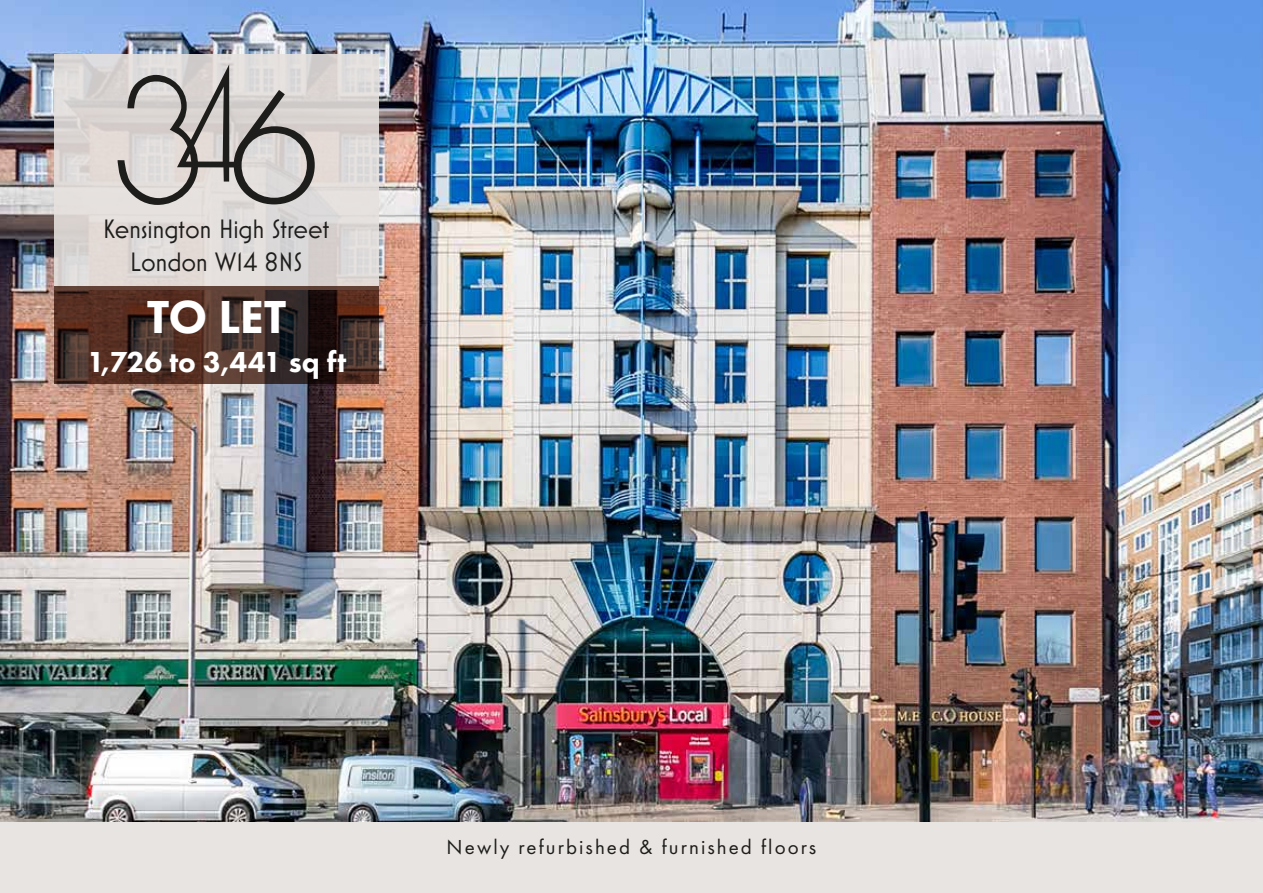
<style>
.page{position:relative;width:1263px;height:893px;background:#fff}
.page>*{position:absolute;margin:0;border:0;box-sizing:border-box;transform-origin:0 0}
.t1{font:800 48px "Futura PT";color:#fff}
.t2{font:800 30px "Futura PT";color:#fff}
.t3{font:27px/32.4px "Mostra Nuova";color:#1d1d1b;text-align:center}
.t4{font:21px "Futura PT";letter-spacing:.1em;color:#1d1d1b}
</style>
<div class="page">
<div style="left:0;top:808px;width:1263px;height:85px;background:#e6e1de"></div>
<img style="left:0;top:0;width:1263px;height:822px">
<svg style="left:54px;top:54px;width:324px;height:232px;background:#ddd9d7"></svg>
<svg style="left:54px;top:286px;width:324px;height:98px;background:#472d25"></svg>
<svg style="left:118px;top:64px;width:197px;height:141px;background:#b8b4b3"></svg>
<p class="t3" style="left:103px;top:213px;width:228px">Kensington High Street<br>London W14 8NS</p>
<h1 class="t1" style="left:147px;top:287px;width:140px">TO LET</h1>
<p class="t2" style="left:87px;top:343px;width:261px">1,726 to 3,441 sq ft</p>
<p class="t4" style="left:447px;top:835px;width:371px">Newly refurbished &amp; furnished floors</p>
</div>
